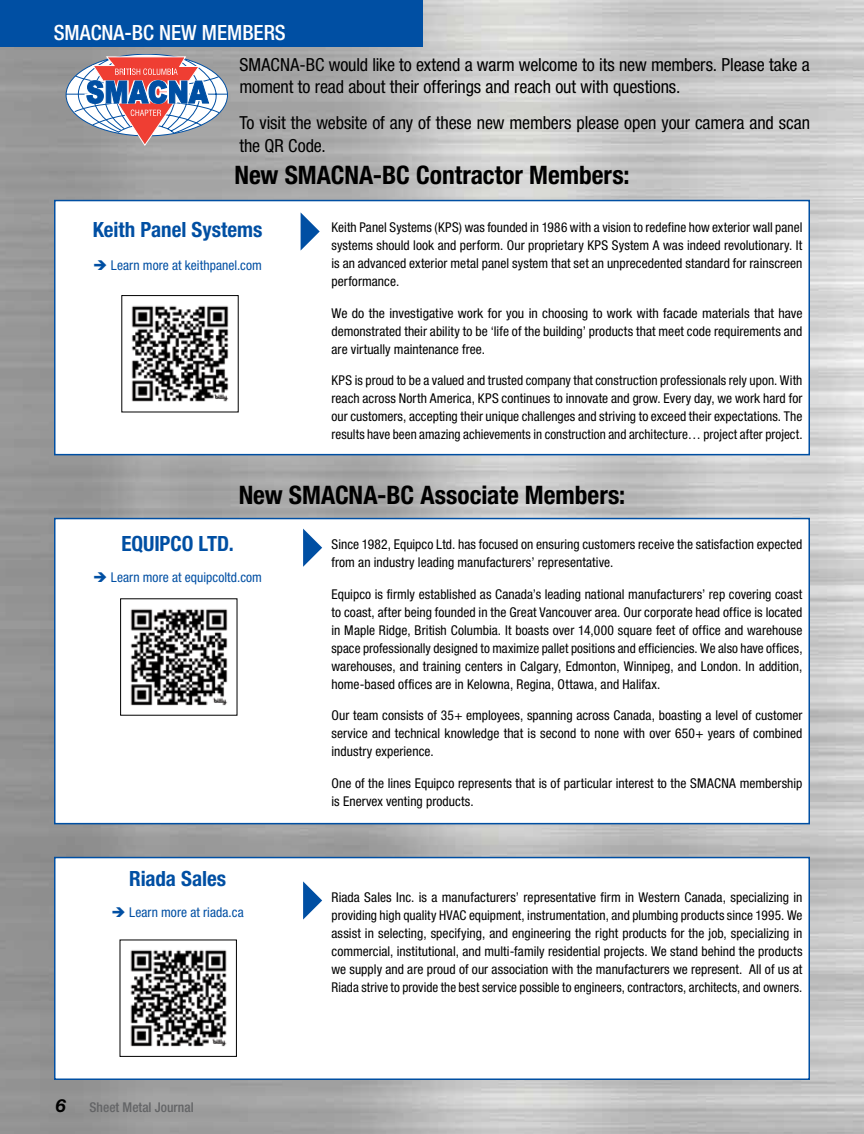
<style>
.page{position:relative;width:864px;height:1134px;background:#fff}
.page>*{position:absolute;margin:0;border:0;box-sizing:border-box;transform-origin:0 0}
.t1{font:700 condensed 25.5px "Helvetica Neue LT Std";color:#000}
.t2{font:700 condensed 21px "Helvetica Neue LT Std";color:#004fa3}
.t3{font:500 condensed 21px "Helvetica Neue LT Std";color:#fff}
.t4{font:condensed 18px/22.5px "Helvetica Neue LT Std";letter-spacing:-.005em;color:#000}
.t5{font:italic 700 18px "Helvetica Neue LT Std";color:#000}
.t6{font:condensed 13.5px/18px "Helvetica Neue LT Std";letter-spacing:.005em;color:#000;text-align:justify}
.t7{font:condensed 13.5px "Helvetica Neue LT Std";letter-spacing:.005em;color:#004fa3}
.t8{font:500 condensed 13.5px "Helvetica Neue LT Std";color:#636466}
</style>
<div class="page">
<img style="left:0;top:0;width:864px;height:1134px">
<div style="left:54px;top:857px;width:756px;height:223px;background:#fff;border:2px solid #004fa3"></div>
<div style="left:54px;top:518px;width:756px;height:306px;background:#fff;border:2px solid #004fa3"></div>
<div style="left:54px;top:200px;width:756px;height:255px;background:#fff;border:2px solid #004fa3"></div>
<div style="left:0;top:0;width:423px;height:46px;background:#004fa3"></div>
<img style="left:131px;top:305px;width:98px;height:97px">
<img style="left:130px;top:609px;width:98px;height:97px">
<img style="left:130px;top:950px;width:97px;height:97px">
<div style="left:120px;top:940px;width:117px;height:117px;border:1px solid #000"></div>
<svg style="left:66px;top:54px;width:162px;height:92px"></svg>
<svg style="left:301px;top:213px;width:19px;height:37px"></svg>
<svg style="left:303px;top:529px;width:19px;height:38px"></svg>
<svg style="left:303px;top:881px;width:19px;height:39px"></svg>
<h2 class="t3" style="left:54px;top:20px;width:234px">SMACNA-BC NEW MEMBERS</h2>
<h3 class="t4" style="left:239px;top:53px;width:572px">SMACNA-BC would like to extend a warm welcome to its new members. Please take a moment to read about their offerings and reach out with questions.</h3>
<h3 class="t4" style="left:239px;top:112px;width:572px">To visit the website of any of these new members please open your camera and scan the QR Code.</h3>
<h1 class="t1" style="left:234px;top:159px;width:397px">New SMACNA-BC Contractor Members:</h1>
<h2 class="t2" style="left:93px;top:217px;width:171px">Keith Panel Systems</h2>
<p class="t7" style="left:93px;top:258px;width:170px">➔ Learn more at keithpanel.com</p>
<p class="t6" style="left:332px;top:218px;width:473px">Keith Panel Systems (KPS) was founded in 1986 with a vision to redefine how exterior wall panel systems should look and perform. Our proprietary KPS System A was indeed revolutionary. It is an advanced exterior metal panel system that set an unprecedented standard for rainscreen performance.</p>
<p class="t6" style="left:332px;top:304px;width:473px">We do the investigative work for you in choosing to work with facade materials that have demonstrated their ability to be ‘life of the building’ products that meet code requirements and are virtually maintenance free.</p>
<p class="t6" style="left:332px;top:371px;width:473px">KPS is proud to be a valued and trusted company that construction professionals rely upon. With reach across North America, KPS continues to innovate and grow. Every day, we work hard for our customers, accepting their unique challenges and striving to exceed their expectations. The results have been amazing achievements in construction and architecture… project after project.</p>
<h1 class="t1" style="left:239px;top:480px;width:388px">New SMACNA-BC Associate Members:</h1>
<h2 class="t2" style="left:121px;top:531px;width:114px">EQUIPCO LTD.</h2>
<p class="t7" style="left:93px;top:570px;width:170px">➔ Learn more at equipcoltd.com</p>
<h2 class="t2" style="left:129px;top:865px;width:98px">Riada Sales</h2>
<p class="t7" style="left:112px;top:905px;width:134px">➔ Learn more at riada.ca</p>
<h3 class="t5" style="left:56px;top:1094px;width:12px">6</h3>
<p class="t8" style="left:90px;top:1099px;width:106px">Sheet Metal Journal</p>
<p class="t6" style="left:332px;top:535px;width:472px">Since 1982, Equipco Ltd. has focused on ensuring customers receive the satisfaction expected from an industry leading manufacturers’ representative.</p>
<p class="t6" style="left:332px;top:585px;width:473px">Equipco is firmly established as Canada’s leading national manufacturers’ rep covering coast to coast, after being founded in the Great Vancouver area. Our corporate head office is located in Maple Ridge, British Columbia. It boasts over 14,000 square feet of office and warehouse space professionally designed to maximize pallet positions and efficiencies. We also have offices, warehouses, and training centers in Calgary, Edmonton, Winnipeg, and London. In addition, home-based offices are in Kelowna, Regina, Ottawa, and Halifax.</p>
<p class="t6" style="left:332px;top:706px;width:473px">Our team consists of 35+ employees, spanning across Canada, boasting a level of customer service and technical knowledge that is second to none with over 650+ years of combined industry experience.</p>
<p class="t6" style="left:332px;top:774px;width:472px">One of the lines Equipco represents that is of particular interest to the SMACNA membership is Enervex venting products.</p>
<p class="t6" style="left:332px;top:888px;width:473px">Riada Sales Inc. is a manufacturers’ representative firm in Western Canada, specializing in providing high quality HVAC equipment, instrumentation, and plumbing products since 1995. We assist in selecting, specifying, and engineering the right products for the job, specializing in commercial, institutional, and multi-family residential projects. We stand behind the products we supply and are proud of our association with the manufacturers we represent. All of us at Riada strive to provide the best service possible to engineers, contractors, architects, and owners.</p>
</div>
